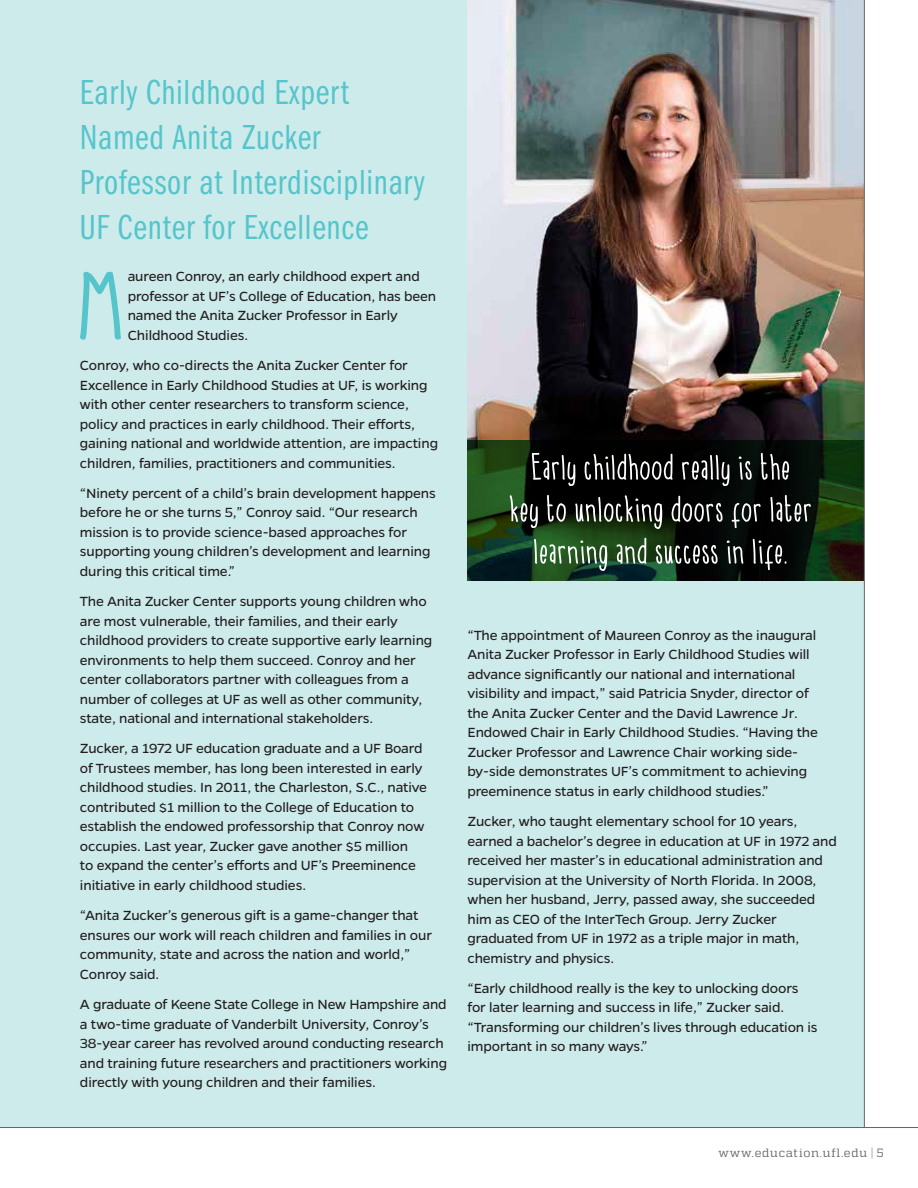
<style>
.page{position:relative;width:918px;height:1188px;background:#fff}
.page>*{position:absolute;margin:0;border:0;box-sizing:border-box;transform-origin:0 0}
.t1{font:36px/45px "Franklin Gothic URW Com Boo";letter-spacing:.02em;color:#56c5cb}
.t2{font:15px/19.5px "Gentona";letter-spacing:-.01em;color:#231f20}
.t3{font:12px "Quadon";letter-spacing:.06em;color:#636466}
</style>
<div class="page">
<div style="left:0;top:0;width:864px;height:1128px;background:#ceebec"></div>
<img style="left:467px;top:0;width:397px;height:441px">
<svg style="left:80px;top:272px;width:41px;height:68px"></svg>
<svg style="left:467px;top:441px;width:397px;height:140px;background:#102810"></svg>
<svg style="left:534px;top:538px;width:252px;height:33px;background:#3a503d"></svg>
<svg style="left:510px;top:495px;width:301px;height:34px;background:#313630"></svg>
<svg style="left:532px;top:453px;width:257px;height:33px;background:#303131"></svg>
<hr style="left:864px;top:0;width:1px;height:1127px;background:#636466">
<hr style="left:0;top:1127px;width:918px;height:1px;background:#636466">
<h1 class="t1" style="left:80px;top:71px;width:346px">Early Childhood Expert<br>Named Anita Zucker<br>Professor at Interdisciplinary<br>UF Center for Excellence</h1>
<p class="t2" style="left:128px;top:267px;width:310px">aureen Conroy, an early childhood expert and professor at UF’s College of Education, has been named the Anita Zucker Professor in Early Childhood Studies.</p>
<p class="t2" style="left:80px;top:356px;width:360px">Conroy, who co-directs the Anita Zucker Center for Excellence in Early Childhood Studies at UF, is working with other center researchers to transform science, policy and practices in early childhood. Their efforts, gaining national and worldwide attention, are impacting children, families, practitioners and communities.</p>
<p class="t2" style="left:80px;top:483px;width:357px">“Ninety percent of a child’s brain development happens before he or she turns 5,” Conroy said. “Our research mission is to provide science-based approaches for supporting young children’s development and learning during this critical time.”</p>
<p class="t2" style="left:80px;top:592px;width:354px">The Anita Zucker Center supports young children who are most vulnerable, their families, and their early childhood providers to create supportive early learning environments to help them succeed. Conroy and her center collaborators partner with colleagues from a number of colleges at UF as well as other community, state, national and international stakeholders.</p>
<p class="t2" style="left:80px;top:739px;width:349px">Zucker, a 1972 UF education graduate and a UF Board of Trustees member, has long been interested in early childhood studies. In 2011, the Charleston, S.C., native contributed $1 million to the College of Education to establish the endowed professorship that Conroy now occupies. Last year, Zucker gave another $5 million<br>to expand the center’s efforts and UF’s Preeminence initiative in early childhood studies.</p>
<p class="t2" style="left:80px;top:906px;width:354px">“Anita Zucker’s generous gift is a game-changer that ensures our work will reach children and families in our community, state and across the nation and world,” Conroy said.</p>
<p class="t2" style="left:80px;top:995px;width:369px">A graduate of Keene State College in New Hampshire and a two-time graduate of Vanderbilt University, Conroy’s 38-year career has revolved around conducting research and training future researchers and practitioners working directly with young children and their families.</p>
<p class="t2" style="left:467px;top:625px;width:352px">“The appointment of Maureen Conroy as the inaugural Anita Zucker Professor in Early Childhood Studies will advance significantly our national and international visibility and impact,” said Patricia Snyder, director of the Anita Zucker Center and the David Lawrence Jr.<br>Endowed Chair in Early Childhood Studies. “Having the Zucker Professor and Lawrence Chair working side&shy;by-side demonstrates UF’s commitment to achieving preeminence status in early childhood studies.”</p>
<p class="t2" style="left:467px;top:812px;width:371px">Zucker, who taught elementary school for 10 years, earned a bachelor’s degree in education at UF in 1972 and received her master’s in educational administration and supervision at the University of North Florida. In 2008, when her husband, Jerry, passed away, she succeeded him as CEO of the InterTech Group. Jerry Zucker graduated from UF in 1972 as a triple major in math, chemistry and physics.</p>
<p class="t2" style="left:467px;top:978px;width:352px">“Early childhood really is the key to unlocking doors for later learning and success in life,” Zucker said. “Transforming our children’s lives through education is important in so many ways.”</p>
<p class="t3" style="left:719px;top:1146px;width:166px">www.education.ufl.edu | 5</p>
</div>
